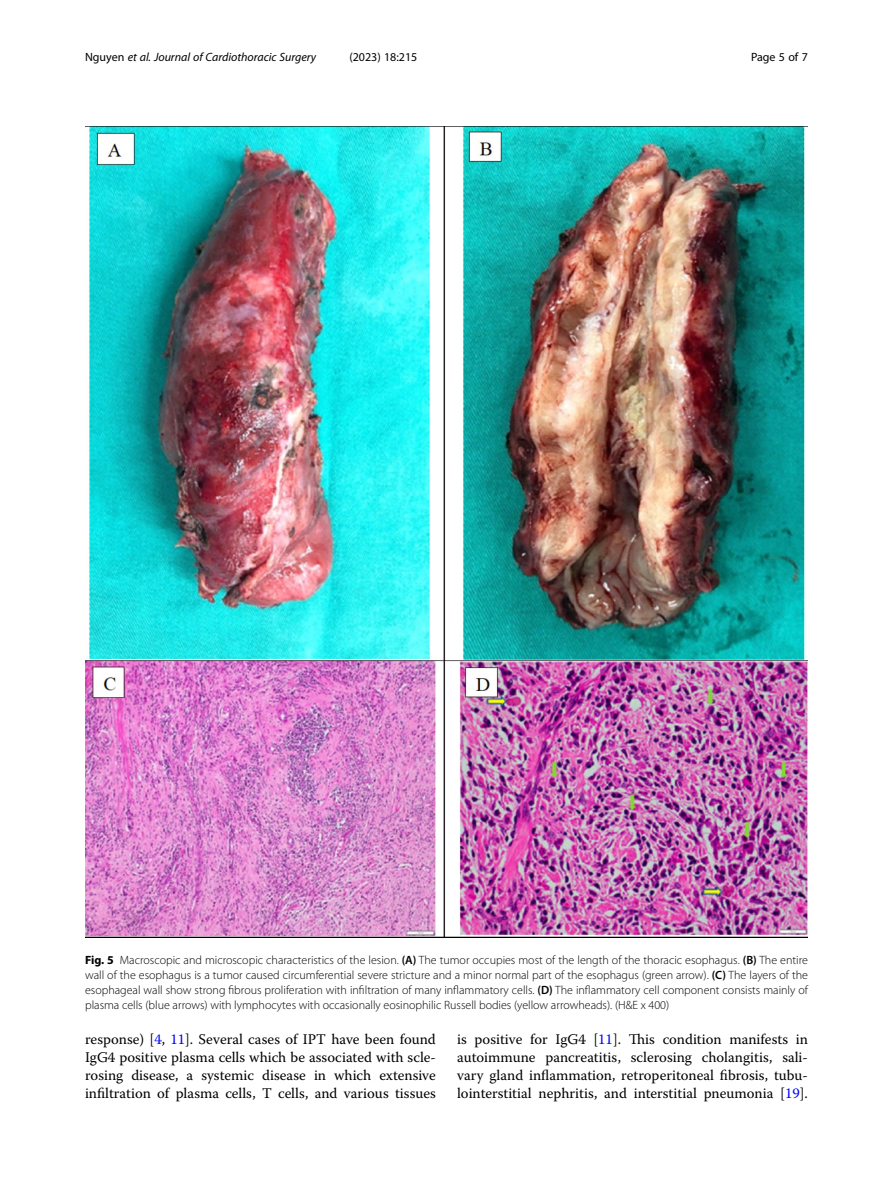
<style>
.page{position:relative;width:893px;height:1191px;background:#fff}
.page>*{position:absolute;margin:0;border:0;box-sizing:border-box;transform-origin:0 0}
.Body_Text_Indent{font:14.7px/18px "Warnock Pro";color:#000;text-align:justify}
.Figure_Caption{font:300 12px/15px "Myriad Pro";color:#000;text-align:justify}
.t1{font:italic 12px "Myriad Pro";color:#000}
.t2{font:12px "Myriad Pro";color:#000}
.s1{font-style:normal}
.s2{font-weight:700}
.s3{font-weight:600}
.s4{color:#00f}
</style>
<div class="page">
<img style="left:85px;top:126px;width:723px;height:811px">
<p class="t1" style="left:85px;top:50px;width:233px"><span class="s1">Nguyen</span> et al. Journal of Cardiothoracic Surgery</p>
<p class="t2" style="left:349px;top:50px;width:70px">(2023) 18:215</p>
<p class="t2" style="left:751px;top:50px;width:58px">Page 5 of 7</p>
<p class="Figure_Caption" style="left:85px;top:952px;width:724px"><span class="s2">Fig. 5</span> Macroscopic and microscopic characteristics of the lesion. <span class="s3">(A)</span> The tumor occupies most of the length of the thoracic esophagus. <span class="s3">(B)</span> The entire wall of the esophagus is a tumor caused circumferential severe stricture and a minor normal part of the esophagus (green arrow). <span class="s3">(C)</span> The layers of the esophageal wall show strong fibrous proliferation with infiltration of many inflammatory cells. <span class="s3">(D)</span> The inflammatory cell component consists mainly of plasma cells (blue arrows) with lymphocytes with occasionally eosinophilic Russell bodies (yellow arrowheads). (H&amp;E x 400)</p>
<p class="Body_Text_Indent" style="left:85px;top:1030px;width:352px">response) [<span class="s4">4</span>, <span class="s4">11</span>]. Several cases of IPT have been found IgG4 positive plasma cells which be associated with scle&shy;rosing disease, a systemic disease in which extensive infiltration of plasma cells, T cells, and various tissues</p>
<p class="Body_Text_Indent" style="left:457px;top:1030px;width:352px">is positive for IgG4 [<span class="s4">11</span>]. This condition manifests in autoimmune pancreatitis, sclerosing cholangitis, sali&shy;vary gland inflammation, retroperitoneal fibrosis, tubu&shy;lointerstitial nephritis, and interstitial pneumonia [<span class="s4">19</span>].</p>
</div>
